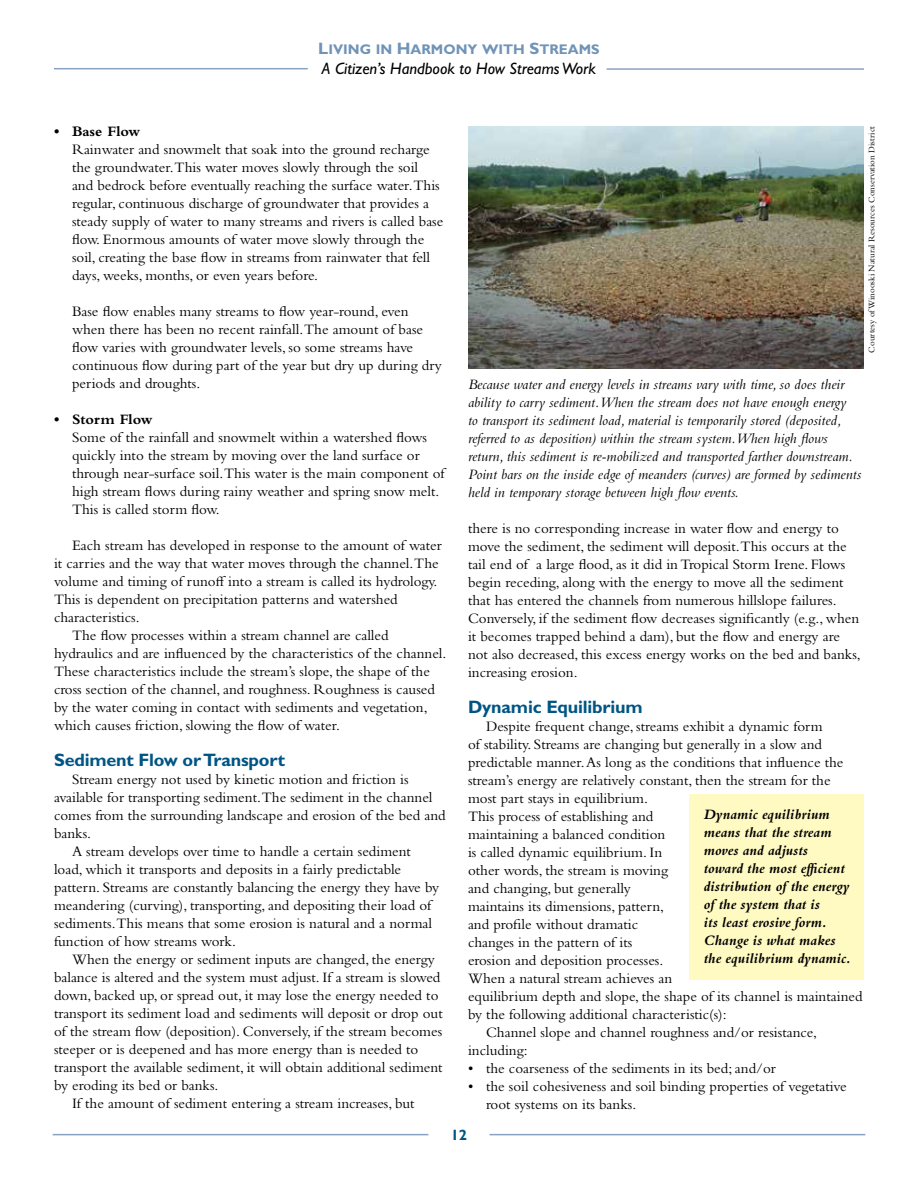
<style>
.page{position:relative;width:918px;height:1188px;background:#fff}
.page>*{position:absolute;margin:0;border:0;box-sizing:border-box;transform-origin:0 0}
.t1{font:700 18px "Gill Sans Std";letter-spacing:-.01em;color:#005584}
.t2{font:italic 16.5px "Gill Sans Std";color:#000}
.t3{font:15px/18px "Bembo Std";color:#000}
.t4{font:italic 15px/18px "Bembo Std";color:#000}
.t5{font:italic 700 15px/18px "Bembo Std";color:#000}
.t6{font:700 15px "Bembo Std";color:#000}
.t7{font:700 15px "Gill Sans Std";color:#005584}
.t8{font:14.1px "Gill Sans Std Bold SC850";color:#7093b6}
.t9{font:9px "Bembo Std";color:#000}
.s1{font-size:16.5px}
</style>
<div class="page">
<hr style="left:54px;top:68px;width:254px;height:1px;background:#88a3c1">
<hr style="left:607px;top:68px;width:257px;height:2px;background:#88a3c1">
<hr style="left:53px;top:1134px;width:375px;height:1px;background:#88a3c1">
<hr style="left:490px;top:1134px;width:375px;height:1px;background:#88a3c1">
<img style="left:468px;top:126px;width:396px;height:243px">
<div style="left:689px;top:794px;width:175px;height:186px;background:#fffac2"></div>
<p class="t8" style="left:318px;top:41px;width:282px"><span class="s1">L</span>IVING IN <span class="s1">H</span>ARMONY WITH <span class="s1">S</span>TREAMS</p>
<p class="t2" style="left:322px;top:59px;width:276px">A Citizen’s Handbook to How Streams Work</p>
<p class="t6" style="left:54px;top:123px;width:88px">• Base Flow</p>
<p class="t3" style="left:72px;top:140px;width:373px">Rainwater and snowmelt that soak into the ground recharge the groundwater.This water moves slowly through the soil<br>and bedrock before eventually reaching the surface water.This regular, continuous discharge of groundwater that provides a steady supply of water to many streams and rivers is called base flow. Enormous amounts of water move slowly through the soil, creating the base flow in streams from rainwater that fell days, weeks, months, or even years before.</p>
<p class="t3" style="left:72px;top:302px;width:371px">Base flow enables many streams to flow year-round, even when there has been no recent rainfall.The amount of base flow varies with groundwater levels, so some streams have continuous flow during part of the year but dry up during dry periods and droughts.</p>
<p class="t6" style="left:54px;top:411px;width:100px">• Storm Flow</p>
<p class="t3" style="left:72px;top:428px;width:374px">Some of the rainfall and snowmelt within a watershed flows quickly into the stream by moving over the land surface or through near-surface soil.This water is the main component of high stream flows during rainy weather and spring snow melt.<br>This is called storm flow.</p>
<p class="t3" style="left:72px;top:536px;width:371px">Each stream has developed in response to the amount of water</p>
<p class="t3" style="left:54px;top:554px;width:386px">it carries and the way that water moves through the channel.The</p>
<p class="t3" style="left:54px;top:572px;width:385px">volume and timing of runoff into a stream is called its hydrology.</p>
<p class="t3" style="left:54px;top:590px;width:345px">This is dependent on precipitation patterns and watershed</p>
<p class="t3" style="left:54px;top:608px;width:87px">characteristics.</p>
<p class="t3" style="left:72px;top:626px;width:318px">The flow processes within a stream channel are called</p>
<p class="t3" style="left:54px;top:644px;width:394px">hydraulics and are influenced by the characteristics of the channel.</p>
<p class="t3" style="left:54px;top:662px;width:377px">These characteristics include the stream’s slope, the shape of the</p>
<p class="t3" style="left:54px;top:680px;width:383px">cross section of the channel, and roughness. Roughness is caused</p>
<p class="t3" style="left:54px;top:698px;width:375px">by the water coming in contact with sediments and vegetation,</p>
<p class="t3" style="left:54px;top:716px;width:288px">which causes friction, slowing the flow of water.</p>
<p class="t1" style="left:54px;top:749px;width:233px">Sediment Flow or Transport</p>
<p class="t3" style="left:72px;top:770px;width:338px">Stream energy not used by kinetic motion and friction is</p>
<p class="t3" style="left:54px;top:788px;width:380px">available for transporting sediment.The sediment in the channel</p>
<p class="t3" style="left:54px;top:806px;width:393px">comes from the surrounding landscape and erosion of the bed and</p>
<p class="t3" style="left:54px;top:824px;width:39px">banks.</p>
<p class="t3" style="left:72px;top:842px;width:341px">A stream develops over time to handle a certain sediment</p>
<p class="t3" style="left:54px;top:860px;width:349px">load, which it transports and deposits in a fairly predictable</p>
<p class="t3" style="left:54px;top:878px;width:387px">pattern. Streams are constantly balancing the energy they have by</p>
<p class="t3" style="left:54px;top:896px;width:379px">meandering (curving), transporting, and depositing their load of</p>
<p class="t3" style="left:54px;top:914px;width:380px">sediments.This means that some erosion is natural and a normal</p>
<p class="t3" style="left:54px;top:932px;width:183px">function of how streams work.</p>
<p class="t3" style="left:72px;top:950px;width:364px">When the energy or sediment inputs are changed, the energy</p>
<p class="t3" style="left:54px;top:968px;width:388px">balance is altered and the system must adjust. If a stream is slowed</p>
<p class="t3" style="left:54px;top:986px;width:386px">down, backed up, or spread out, it may lose the energy needed to</p>
<p class="t3" style="left:54px;top:1004px;width:390px">transport its sediment load and sediments will deposit or drop out</p>
<p class="t3" style="left:54px;top:1022px;width:390px">of the stream flow (deposition). Conversely, if the stream becomes</p>
<p class="t3" style="left:54px;top:1040px;width:366px">steeper or is deepened and has more energy than is needed to</p>
<p class="t3" style="left:54px;top:1058px;width:390px">transport the available sediment, it will obtain additional sediment</p>
<p class="t3" style="left:54px;top:1076px;width:166px">by eroding its bed or banks.</p>
<p class="t3" style="left:72px;top:1094px;width:344px">If the amount of sediment entering a stream increases, but</p>
<p class="t9" style="left:866px;top:353px;width:228px;rotate:-90deg">Courtesy of Winooski Natural Resources Conservation District</p>
<p class="t4" style="left:468px;top:375px;width:395px">Because water and energy levels in streams vary with time, so does their ability to carry sediment. When the stream does not have enough energy<br>to transport its sediment load, material is temporarily stored (deposited, referred to as deposition) within the stream system. When high flows return, this sediment is re-mobilized and transported farther downstream.<br>Point bars on the inside edge of meanders (curves) are formed by sediments held in temporary storage between high flow events.</p>
<p class="t3" style="left:468px;top:519px;width:394px">there is no corresponding increase in water flow and energy to move the sediment, the sediment will deposit.This occurs at the tail end of a large flood, as it did in Tropical Storm Irene. Flows begin receding, along with the energy to move all the sediment that has entered the channels from numerous hillslope failures.<br>Conversely, if the sediment flow decreases significantly (e.g., when it becomes trapped behind a dam), but the flow and energy are not also decreased, this excess energy works on the bed and banks, increasing erosion.</p>
<p class="t1" style="left:468px;top:696px;width:176px">Dynamic Equilibrium</p>
<p class="t3" style="left:486px;top:717px;width:338px">Despite frequent change, streams exhibit a dynamic form</p>
<p class="t3" style="left:468px;top:735px;width:356px">of stability. Streams are changing but generally in a slow and</p>
<p class="t3" style="left:468px;top:753px;width:377px">predictable manner. As long as the conditions that influence the</p>
<p class="t3" style="left:468px;top:771px;width:364px">stream’s energy are relatively constant, then the stream for the</p>
<p class="t3" style="left:468px;top:789px;width:182px">most part stays in equilibrium.</p>
<p class="t3" style="left:468px;top:807px;width:187px">This process of establishing and</p>
<p class="t3" style="left:468px;top:825px;width:199px">maintaining a balanced condition</p>
<p class="t3" style="left:468px;top:843px;width:196px">is called dynamic equilibrium. In</p>
<p class="t3" style="left:468px;top:861px;width:202px">other words, the stream is moving</p>
<p class="t3" style="left:468px;top:879px;width:165px">and changing, but generally</p>
<p class="t3" style="left:468px;top:897px;width:198px">maintains its dimensions, pattern,</p>
<p class="t3" style="left:468px;top:915px;width:172px">and profile without dramatic</p>
<p class="t3" style="left:468px;top:933px;width:166px">changes in the pattern of its</p>
<p class="t3" style="left:468px;top:951px;width:197px">erosion and deposition processes.</p>
<p class="t3" style="left:468px;top:969px;width:206px">When a natural stream achieves an</p>
<p class="t3" style="left:468px;top:987px;width:396px">equilibrium depth and slope, the shape of its channel is maintained</p>
<p class="t3" style="left:468px;top:1005px;width:260px">by the following additional characteristic(s):</p>
<p class="t3" style="left:486px;top:1023px;width:332px">Channel slope and channel roughness and/or resistance,</p>
<p class="t3" style="left:468px;top:1041px;width:61px">including:</p>
<p class="t3" style="left:468px;top:1059px;width:309px">• the coarseness of the sediments in its bed; and/or</p>
<p class="t3" style="left:486px;top:1077px;width:362px;text-indent:-18px">• the soil cohesiveness and soil binding properties of vegetative root systems on its banks.</p>
<p class="t5" style="left:704px;top:805px;width:149px">Dynamic equilibrium means that the stream moves and adjusts toward the most efficient distribution of the energy of the system that is<br>its least erosive form.<br>Change is what makes the equilibrium dynamic.</p>
<p class="t7" style="left:451px;top:1126px;width:18px">12</p>
</div>
